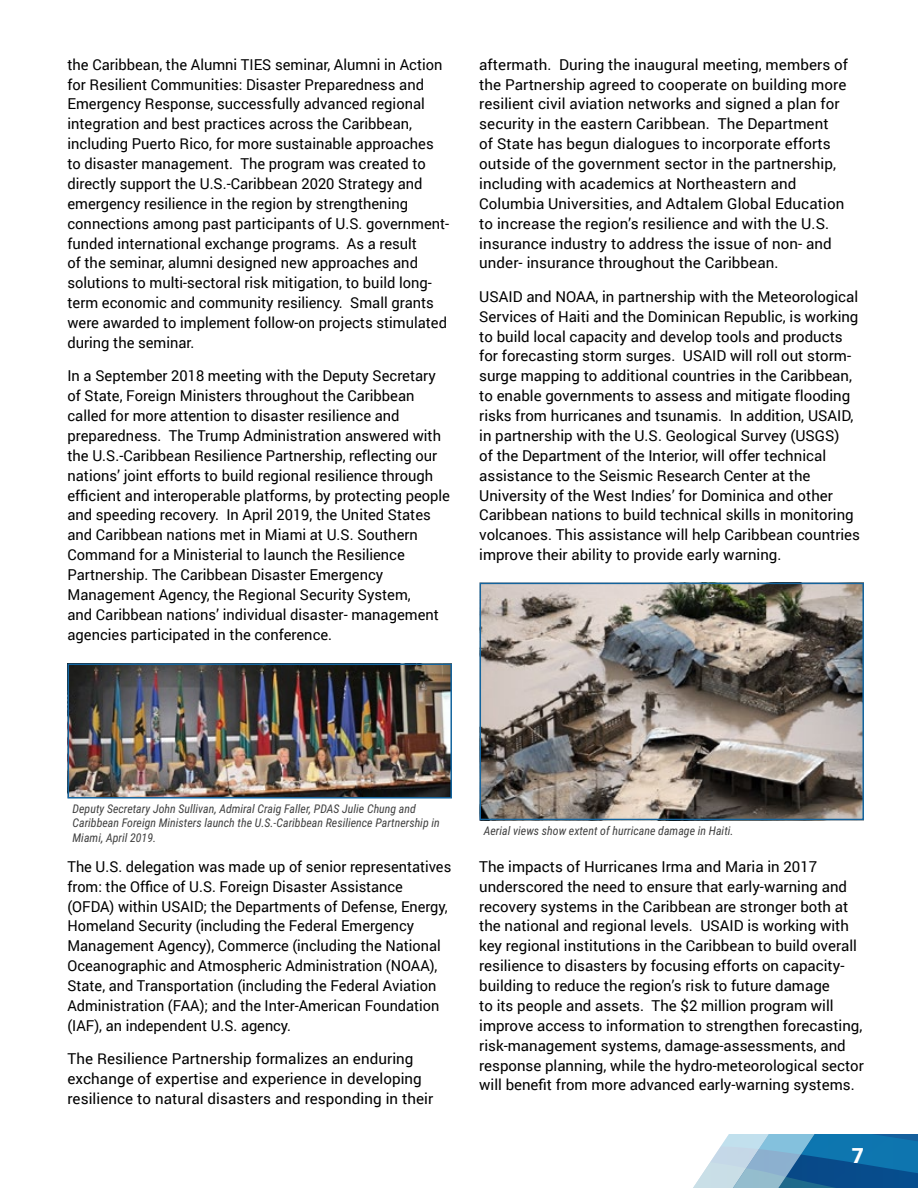
<style>
.page{position:relative;width:918px;height:1188px;background:#fff}
.page>*{position:absolute;margin:0;border:0;box-sizing:border-box;transform-origin:0 0}
.t1{font:900 21px "Roboto";color:#fff}
.t2{font:15px/19.8px "Roboto";color:#000}
.t3{font:italic 12px/14.4px "Roboto Condensed";color:#000}
</style>
<div class="page">
<svg style="left:693px;top:1134px;width:225px;height:54px"></svg>
<img style="left:483px;top:586px;width:378px;height:231px">
<div style="left:480px;top:583px;width:384px;height:237px;border:2px solid #13649e"></div>
<img style="left:71px;top:667px;width:378px;height:129px">
<div style="left:68px;top:664px;width:384px;height:135px;border:2px solid #13649e"></div>
<p class="t2" style="left:68px;top:54px;width:383px">the Caribbean, the Alumni TIES seminar, Alumni in Action for Resilient Communities: Disaster Preparedness and Emergency Response, successfully advanced regional integration and best practices across the Caribbean, including Puerto Rico, for more sustainable approaches to disaster management. The program was created to directly support the U.S.-Caribbean 2020 Strategy and emergency resilience in the region by strengthening connections among past participants of U.S. government&shy;funded international exchange programs. As a result<br>of the seminar, alumni designed new approaches and solutions to multi-sectoral risk mitigation, to build long&shy;term economic and community resiliency. Small grants were awarded to implement follow-on projects stimulated during the seminar.</p>
<p class="t2" style="left:68px;top:366px;width:384px">In a September 2018 meeting with the Deputy Secretary of State, Foreign Ministers throughout the Caribbean called for more attention to disaster resilience and preparedness. The Trump Administration answered with the U.S.-Caribbean Resilience Partnership, reflecting our nations’ joint efforts to build regional resilience through efficient and interoperable platforms, by protecting people and speeding recovery. In April 2019, the United States and Caribbean nations met in Miami at U.S. Southern Command for a Ministerial to launch the Resilience Partnership. The Caribbean Disaster Emergency Management Agency, the Regional Security System,<br>and Caribbean nations’ individual disaster- management agencies participated in the conference.</p>
<p class="t2" style="left:479px;top:54px;width:370px">aftermath. During the inaugural meeting, members of the Partnership agreed to cooperate on building more resilient civil aviation networks and signed a plan for security in the eastern Caribbean. The Department<br>of State has begun dialogues to incorporate efforts outside of the government sector in the partnership, including with academics at Northeastern and Columbia Universities, and Adtalem Global Education to increase the region’s resilience and with the U.S. insurance industry to address the issue of non- and under- insurance throughout the Caribbean.</p>
<p class="t2" style="left:479px;top:286px;width:382px">USAID and NOAA, in partnership with the Meteorological Services of Haiti and the Dominican Republic, is working to build local capacity and develop tools and products for forecasting storm surges. USAID will roll out storm&shy;surge mapping to additional countries in the Caribbean, to enable governments to assess and mitigate flooding risks from hurricanes and tsunamis. In addition, USAID, in partnership with the U.S. Geological Survey (USGS)<br>of the Department of the Interior, will offer technical assistance to the Seismic Research Center at the University of the West Indies’ for Dominica and other Caribbean nations to build technical skills in monitoring volcanoes. This assistance will help Caribbean countries improve their ability to provide early warning.</p>
<p class="t3" style="left:73px;top:801px;width:369px">Deputy Secretary John Sullivan, Admiral Craig Faller, PDAS Julie Chung and<br>Caribbean Foreign Ministers launch the U.S.-Caribbean Resilience Partnership in<br>Miami, April 2019.</p>
<p class="t2" style="left:68px;top:856px;width:385px">The U.S. delegation was made up of senior representatives from: the Office of U.S. Foreign Disaster Assistance (OFDA) within USAID; the Departments of Defense, Energy, Homeland Security (including the Federal Emergency Management Agency), Commerce (including the National Oceanographic and Atmospheric Administration (NOAA), State, and Transportation (including the Federal Aviation Administration (FAA); and the Inter-American Foundation (IAF), an independent U.S. agency.</p>
<p class="t2" style="left:68px;top:1048px;width:367px">The Resilience Partnership formalizes an enduring exchange of expertise and experience in developing resilience to natural disasters and responding in their</p>
<p class="t3" style="left:484px;top:823px;width:251px">Aerial views show extent of hurricane damage in Haiti.</p>
<p class="t2" style="left:479px;top:856px;width:386px">The impacts of Hurricanes Irma and Maria in 2017 underscored the need to ensure that early-warning and recovery systems in the Caribbean are stronger both at the national and regional levels. USAID is working with key regional institutions in the Caribbean to build overall resilience to disasters by focusing efforts on capacity&shy;building to reduce the region’s risk to future damage<br>to its people and assets. The $2 million program will improve access to information to strengthen forecasting, risk-management systems, damage-assessments, and response planning, while the hydro-meteorological sector will benefit from more advanced early-warning systems.</p>
<h1 class="t1" style="left:852px;top:1141px;width:14px">7</h1>
</div>
